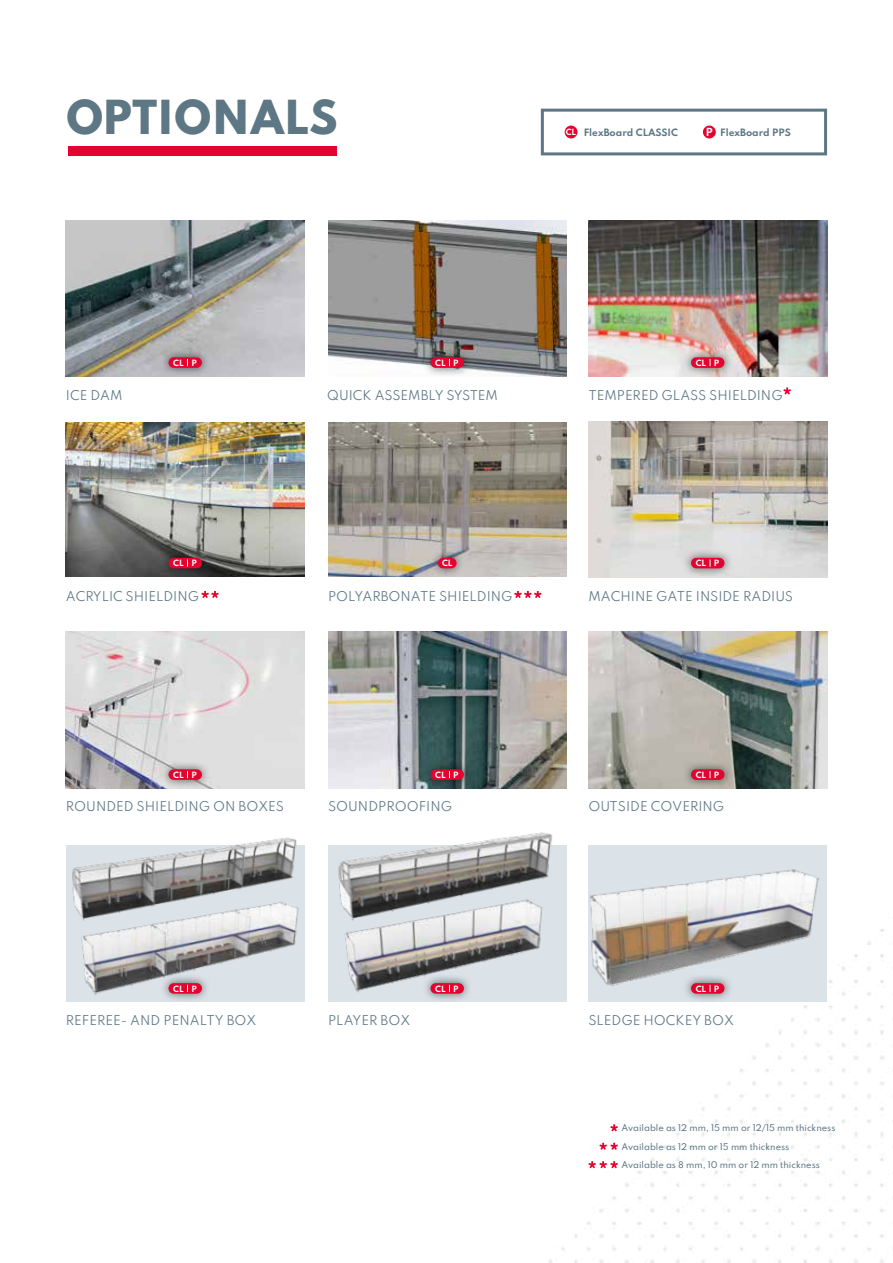
<style>
.page{position:relative;width:893px;height:1263px;background:#fff}
.page>*{position:absolute;margin:0;border:0;box-sizing:border-box;transform-origin:0 0}
.t1{font:800 41.55px "Spartan";color:#5d7784}
.t2{font:12px "Spartan";color:#5d7784}
.t3{font:700 9.9px "Spartan";color:#fff}
.t4{font:700 9px "Spartan";color:#5d7784}
.t5{font:500 8.25px "Spartan";color:#5d7784}
.t6{font:700 7.65px "Spartan";color:#fff}
.s1{font-size:7.65px;color:#fff}
</style>
<div class="page">
<img style="left:549px;top:929px;width:344px;height:334px">
<div style="left:541px;top:109px;width:286px;height:46px;background:#fff;border:3px solid #5d7784"></div>
<div style="left:69px;top:146px;width:268px;height:9px;background:#e4032e"></div>
<div style="left:703px;top:126px;width:13px;height:12px;background:#e4032e;border-radius:50%"></div>
<div style="left:565px;top:126px;width:12px;height:12px;background:#e4032e;border-radius:50%"></div>
<img style="left:66px;top:220px;width:239px;height:156px">
<img style="left:588px;top:422px;width:239px;height:156px">
<img style="left:328px;top:220px;width:238px;height:156px">
<img style="left:588px;top:220px;width:239px;height:156px">
<img style="left:66px;top:422px;width:239px;height:155px">
<img style="left:328px;top:422px;width:239px;height:155px">
<img style="left:328px;top:632px;width:239px;height:156px">
<div style="left:328px;top:845px;width:239px;height:157px;background:#dce3e8"></div>
<div style="left:588px;top:845px;width:239px;height:157px;background:#dce3e8"></div>
<img style="left:66px;top:632px;width:239px;height:156px">
<img style="left:588px;top:632px;width:239px;height:156px">
<img style="left:66px;top:837px;width:239px;height:92px">
<img style="left:345px;top:929px;width:196px;height:63px">
<img style="left:338px;top:832px;width:215px;height:97px">
<img style="left:72px;top:893px;width:232px;height:109px">
<img style="left:576px;top:869px;width:265px;height:123px">
<svg style="left:610px;top:1124px;width:8px;height:7px"></svg>
<svg style="left:588px;top:1161px;width:30px;height:7px"></svg>
<svg style="left:599px;top:1143px;width:19px;height:7px"></svg>
<svg style="left:783px;top:387px;width:8px;height:8px"></svg>
<svg style="left:514px;top:591px;width:27px;height:7px"></svg>
<svg style="left:201px;top:591px;width:18px;height:7px"></svg>
<div style="left:159px;top:348px;width:52px;height:29px;background:#000;opacity:.6"></div>
<div style="left:168px;top:357px;width:34px;height:11px;background:#e4032e;border-radius:5px"></div>
<div style="left:159px;top:549px;width:52px;height:28px;background:#000;opacity:.6"></div>
<div style="left:168px;top:558px;width:34px;height:10px;background:#e4032e;border-radius:5px"></div>
<div style="left:159px;top:760px;width:52px;height:29px;background:#000;opacity:.6"></div>
<div style="left:168px;top:769px;width:34px;height:11px;background:#e4032e;border-radius:5px"></div>
<div style="left:159px;top:974px;width:52px;height:29px;background:#000;opacity:.6"></div>
<div style="left:168px;top:983px;width:34px;height:11px;background:#e4032e;border-radius:5px"></div>
<div style="left:421px;top:348px;width:52px;height:29px;background:#000;opacity:.6"></div>
<div style="left:430px;top:357px;width:34px;height:11px;background:#e4032e;border-radius:5px"></div>
<div style="left:429px;top:549px;width:36px;height:28px;background:#000;opacity:.6"></div>
<div style="left:438px;top:558px;width:19px;height:10px;background:#e4032e;border-radius:5px"></div>
<div style="left:421px;top:760px;width:52px;height:29px;background:#000;opacity:.6"></div>
<div style="left:430px;top:769px;width:34px;height:11px;background:#e4032e;border-radius:5px"></div>
<div style="left:421px;top:974px;width:52px;height:29px;background:#000;opacity:.6"></div>
<div style="left:430px;top:983px;width:34px;height:11px;background:#e4032e;border-radius:5px"></div>
<div style="left:682px;top:348px;width:51px;height:29px;background:#000;opacity:.6"></div>
<div style="left:691px;top:357px;width:33px;height:11px;background:#e4032e;border-radius:5px"></div>
<div style="left:682px;top:549px;width:51px;height:28px;background:#000;opacity:.6"></div>
<div style="left:691px;top:558px;width:33px;height:10px;background:#e4032e;border-radius:5px"></div>
<div style="left:682px;top:760px;width:51px;height:29px;background:#000;opacity:.6"></div>
<div style="left:691px;top:769px;width:33px;height:11px;background:#e4032e;border-radius:5px"></div>
<div style="left:682px;top:974px;width:51px;height:29px;background:#000;opacity:.6"></div>
<div style="left:691px;top:983px;width:33px;height:11px;background:#e4032e;border-radius:5px"></div>
<h1 class="t1" style="left:66px;top:86px;width:274px">OPTIONALS</h1>
<p class="t6" style="left:173px;top:357px;width:25px">CL P</p>
<p class="t6" style="left:435px;top:357px;width:25px">CL P</p>
<p class="t3" style="left:706px;top:125px;width:9px">P</p>
<p class="t4" style="left:566px;top:126px;width:114px"><span class="s1">CL</span> FlexBoard CLASSIC</p>
<p class="t4" style="left:720px;top:126px;width:72px">FlexBoard PPS</p>
<p class="t6" style="left:696px;top:357px;width:25px">CL P</p>
<p class="t2" style="left:66px;top:386px;width:58px">ICE DAM</p>
<p class="t2" style="left:327px;top:386px;width:172px">QUICK ASSEMBLY SYSTEM</p>
<p class="t2" style="left:588px;top:386px;width:196px">TEMPERED GLASS SHIELDING</p>
<p class="t6" style="left:173px;top:558px;width:25px">CL P</p>
<p class="t6" style="left:442px;top:558px;width:12px">CL</p>
<p class="t6" style="left:696px;top:558px;width:25px">CL P</p>
<p class="t2" style="left:66px;top:587px;width:135px">ACRYLIC SHIELDING</p>
<p class="t2" style="left:328px;top:587px;width:186px">POLYARBONATE SHIELDING</p>
<p class="t2" style="left:588px;top:587px;width:206px">MACHINE GATE INSIDE RADIUS</p>
<p class="t6" style="left:173px;top:769px;width:25px">CL P</p>
<p class="t2" style="left:66px;top:797px;width:220px">ROUNDED SHIELDING ON BOXES</p>
<p class="t6" style="left:435px;top:769px;width:25px">CL P</p>
<p class="t2" style="left:328px;top:797px;width:126px">SOUNDPROOFING</p>
<p class="t6" style="left:696px;top:769px;width:25px">CL P</p>
<p class="t2" style="left:588px;top:797px;width:137px">OUTSIDE COVERING</p>
<p class="t6" style="left:173px;top:983px;width:25px">CL P</p>
<p class="t2" style="left:66px;top:1011px;width:192px">REFEREE- AND PENALTY BOX</p>
<p class="t6" style="left:435px;top:983px;width:25px">CL P</p>
<p class="t6" style="left:696px;top:983px;width:25px">CL P</p>
<p class="t2" style="left:328px;top:1011px;width:84px">PLAYER BOX</p>
<p class="t2" style="left:588px;top:1011px;width:147px">SLEDGE HOCKEY BOX</p>
<p class="t5" style="left:621px;top:1122px;width:216px">Available as 12 mm, 15 mm or 12/15 mm thickness</p>
<p class="t5" style="left:621px;top:1159px;width:200px">Available as 8 mm, 10 mm or 12 mm thickness</p>
<p class="t5" style="left:621px;top:1140px;width:170px">Available as 12 mm or 15 mm thickness</p>
</div>
